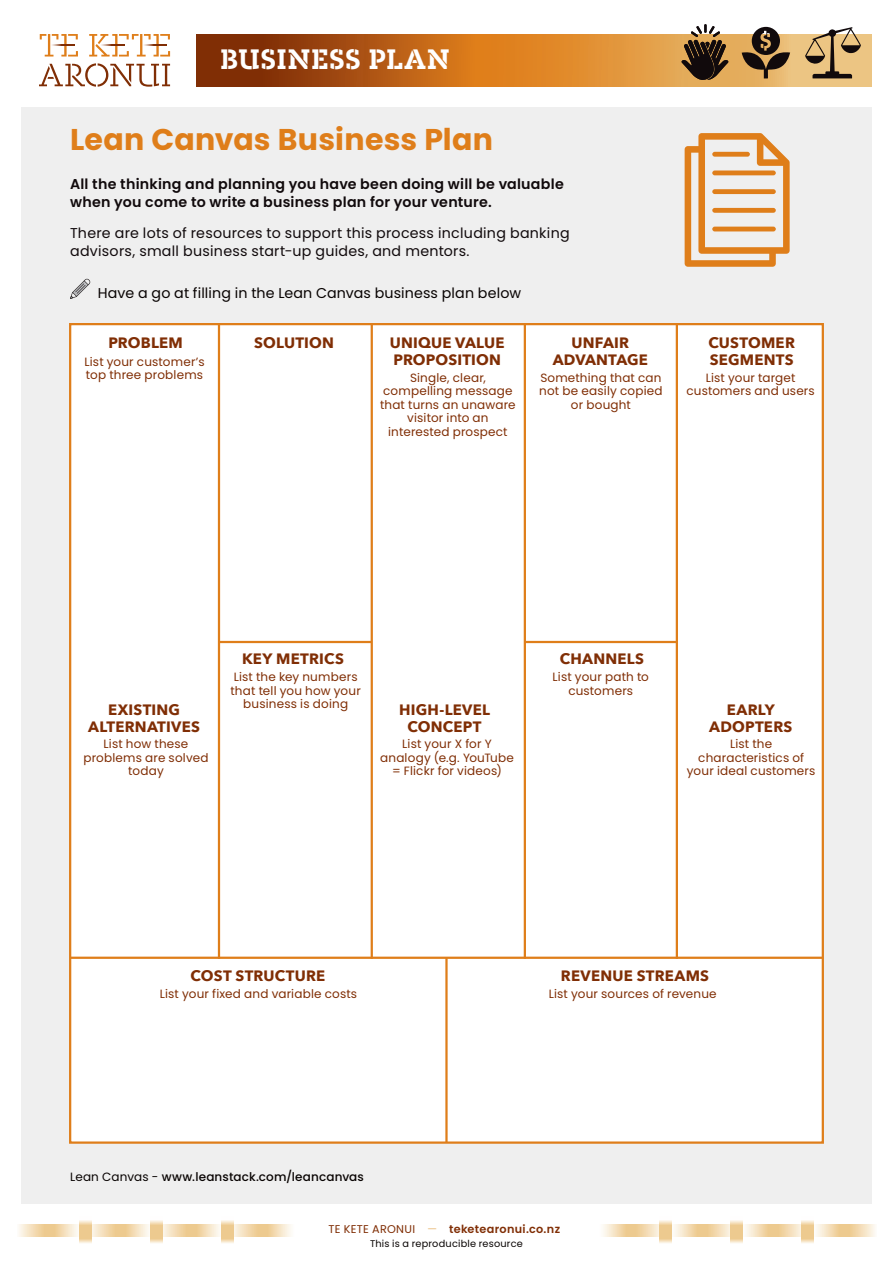
<style>
.page{position:relative;width:893px;height:1263px;background:#fff}
.page>*{position:absolute;margin:0;border:0;box-sizing:border-box;transform-origin:0 0}
.t1{font:700 33px "Karbon Slab Stencil";letter-spacing:.02em;color:#fff}
.t2{font:700 30px "Poppins";letter-spacing:.005em;color:#df7e1a}
.t3{font:700 15px/16.5px "Avenir Next";letter-spacing:.015em;color:#802e05;text-align:center}
.t4{font:14.25px/18px "Poppins";letter-spacing:.015em;color:#110a0c}
.t5{font:600 14.25px/18px "Poppins";letter-spacing:.015em;color:#110a0c}
.t6{font:14.25px "Poppins";letter-spacing:.01em;color:#080302}
.t7{font:12px/13.5px "Poppins";letter-spacing:.015em;color:#802e05;text-align:center}
.t8{font:500 12px "Poppins";letter-spacing:.01em;color:#080302}
.t9{font:600 11.25px "Poppins";letter-spacing:.025em;color:#802e05}
.t10{font:9.75px "Poppins";letter-spacing:.02em;color:#080302}
.s1{font-weight:400}
.s2{font-weight:300;color:#e3ab5a}
</style>
<div class="page">
<div style="left:21px;top:107px;width:851px;height:1096px;background:#efefef"></div>
<svg style="left:196px;top:34px;width:676px;height:52px;background:#c17027"></svg>
<svg style="left:39px;top:63px;width:131px;height:24px"></svg>
<svg style="left:89px;top:34px;width:81px;height:23px"></svg>
<svg style="left:40px;top:34px;width:38px;height:23px"></svg>
<svg style="left:681px;top:24px;width:47px;height:56px;background:#7c654a"></svg>
<svg style="left:805px;top:27px;width:56px;height:51px;background:#b59b72"></svg>
<svg style="left:742px;top:27px;width:48px;height:51px;background:#8b704e"></svg>
<svg style="left:70px;top:279px;width:20px;height:20px"></svg>
<svg style="left:685px;top:133px;width:105px;height:134px"></svg>
<div style="left:69px;top:323px;width:755px;height:821px;background:#fff;border:2px solid #df7e1a"></div>
<hr style="left:70px;top:957px;width:753px;height:2px;background:#df7e1a">
<hr style="left:219px;top:641px;width:152px;height:2px;background:#df7e1a">
<hr style="left:524px;top:641px;width:152px;height:2px;background:#df7e1a">
<hr style="left:445px;top:957px;width:3px;height:185px;background:#df7e1a">
<hr style="left:524px;top:324px;width:2px;height:635px;background:#df7e1a">
<hr style="left:676px;top:324px;width:2px;height:635px;background:#df7e1a">
<hr style="left:371px;top:324px;width:2px;height:635px;background:#df7e1a">
<hr style="left:218px;top:324px;width:2px;height:635px;background:#df7e1a">
<svg style="left:745px;top:1224px;width:57px;height:12px"></svg>
<svg style="left:674px;top:1224px;width:57px;height:12px"></svg>
<svg style="left:816px;top:1224px;width:59px;height:12px"></svg>
<svg style="left:731px;top:1220px;width:12px;height:23px"></svg>
<svg style="left:802px;top:1220px;width:12px;height:23px"></svg>
<svg style="left:603px;top:1224px;width:57px;height:12px"></svg>
<svg style="left:660px;top:1220px;width:12px;height:23px"></svg>
<svg style="left:91px;top:1224px;width:58px;height:12px"></svg>
<svg style="left:162px;top:1224px;width:58px;height:12px"></svg>
<svg style="left:19px;top:1224px;width:59px;height:12px"></svg>
<svg style="left:150px;top:1220px;width:12px;height:23px"></svg>
<svg style="left:79px;top:1220px;width:12px;height:23px"></svg>
<svg style="left:233px;top:1224px;width:58px;height:12px"></svg>
<svg style="left:221px;top:1220px;width:12px;height:23px"></svg>
<h1 class="t1" style="left:220px;top:41px;width:231px">BUSINESS PLAN</h1>
<h2 class="t2" style="left:70px;top:122px;width:424px">Lean Canvas Business Plan</h2>
<p class="t5" style="left:70px;top:175px;width:495px">All the thinking and planning you have been doing will be valuable when you come to write a business plan for your venture.</p>
<p class="t4" style="left:70px;top:224px;width:501px">There are lots of resources to support this process including banking advisors, small business start-up guides, and mentors.</p>
<p class="t6" style="left:98px;top:285px;width:425px">Have a go at filling in the Lean Canvas business plan below</p>
<p class="t3" style="left:108px;top:335px;width:76px">PROBLEM</p>
<p class="t3" style="left:254px;top:335px;width:81px">SOLUTION</p>
<p class="t3" style="left:390px;top:335px;width:116px;text-align:left">UNIQUE VALUE<br>PROPOSITION</p>
<p class="t3" style="left:553px;top:335px;width:97px">UNFAIR<br>ADVANTAGE</p>
<p class="t3" style="left:708px;top:335px;width:88px">CUSTOMER</p>
<p class="t7" style="left:85px;top:355px;width:122px">List your customer’s</p>
<p class="t3" style="left:710px;top:351px;width:85px">SEGMENTS</p>
<p class="t7" style="left:86px;top:368px;width:119px">top three problems</p>
<p class="t7" style="left:380px;top:371px;width:137px">Single, clear, compelling message that turns an unaware visitor into an interested prospect</p>
<p class="t7" style="left:539px;top:371px;width:125px">Something that can not be easily copied or bought</p>
<p class="t7" style="left:686px;top:371px;width:130px">List your target customers and users</p>
<p class="t3" style="left:242px;top:650px;width:103px">KEY METRICS</p>
<p class="t3" style="left:560px;top:650px;width:86px">CHANNELS</p>
<p class="t7" style="left:553px;top:670px;width:98px">List your path to customers</p>
<p class="t7" style="left:230px;top:670px;width:132px">List the key numbers that tell you how your business is doing</p>
<p class="t3" style="left:88px;top:701px;width:113px">EXISTING<br>ALTERNATIVES</p>
<p class="t3" style="left:399px;top:701px;width:92px">HIGH-LEVEL<br>CONCEPT</p>
<p class="t3" style="left:709px;top:701px;width:85px">EARLY<br>ADOPTERS</p>
<p class="t7" style="left:687px;top:737px;width:130px">List the characteristics of your ideal customers</p>
<p class="t7" style="left:380px;top:737px;width:135px">List your X for Y analogy (e.g. YouTube = Flickr for videos)</p>
<p class="t7" style="left:83px;top:737px;width:127px">List how these problems are solved today</p>
<p class="t3" style="left:191px;top:967px;width:136px">COST STRUCTURE</p>
<p class="t3" style="left:561px;top:967px;width:150px">REVENUE STREAMS</p>
<p class="t7" style="left:160px;top:987px;width:199px">List your fixed and variable costs</p>
<p class="t7" style="left:549px;top:987px;width:169px">List your sources of revenue</p>
<p class="t8" style="left:70px;top:1170px;width:295px"><span class="s1">Lean Canvas -</span> www.leanstack.com/leancanvas</p>
<p class="t9" style="left:329px;top:1222px;width:233px"><span class="s1">TE KETE ARONUI</span> <span class="s2">—</span> teketearonui.co.nz</p>
<p class="t10" style="left:370px;top:1238px;width:154px">This is a reproducible resource</p>
</div>
